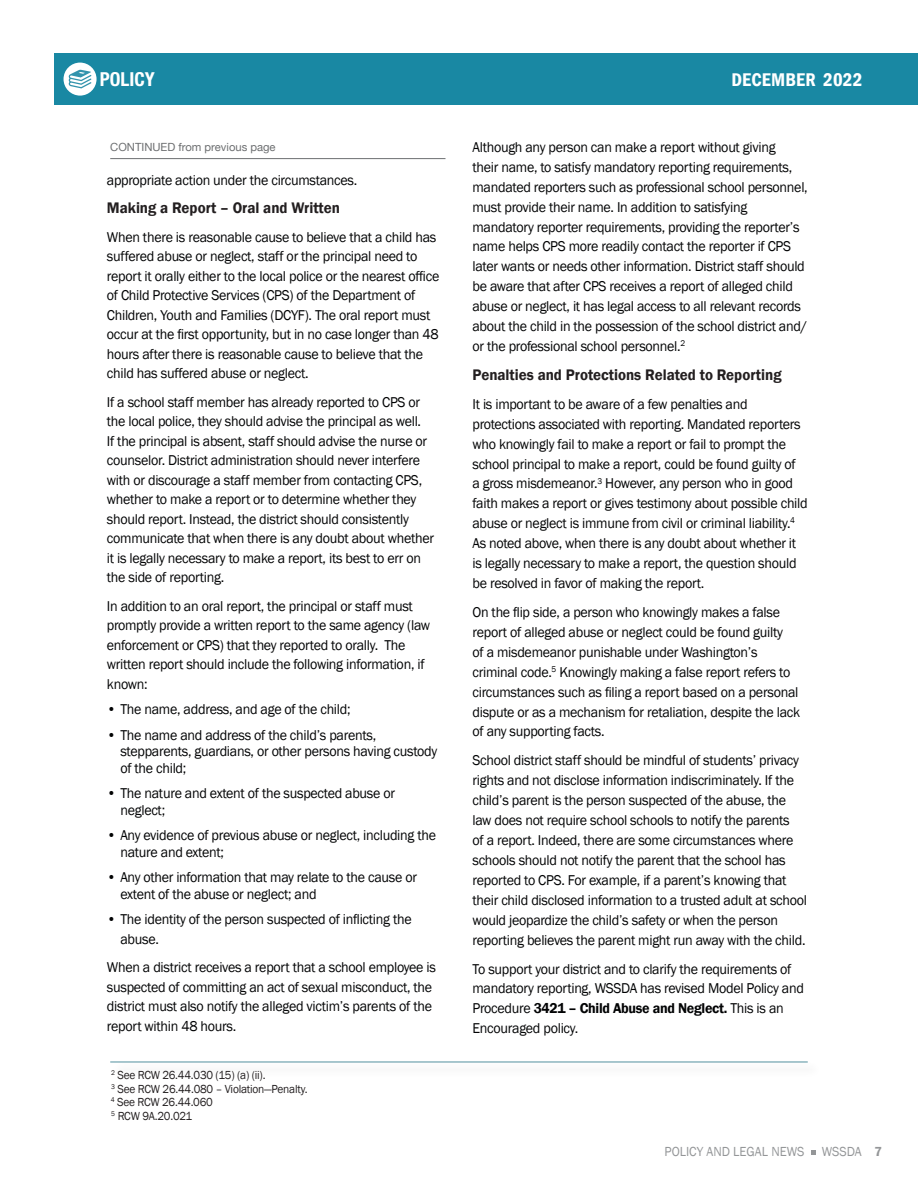
<style>
.page{position:relative;width:918px;height:1188px;background:#fff}
.page>*{position:absolute;margin:0;border:0;box-sizing:border-box;transform-origin:0 0}
.Header_0{font:700 condensed 19.35px "Helvetica Neue LT Std";color:#fff}
.t1{font:600 condensed 18.9px "Franklin Gothic";letter-spacing:.01em;color:#fff}
.t2{font:600 15.75px "Franklin Gothic";color:#231f20;scale:.95 1}
.t3{font:14.7px/20px "Franklin Gothic";letter-spacing:-.02em;color:#020304;scale:.96 1}
.t4{font:13.5px "Franklin Gothic";color:#949698;scale:.95 1}
.t5{font:12px "Franklin Gothic";letter-spacing:-.02em;color:#231f20;scale:.95 1}
.t6{font:11.25px "Helvetica Neue";color:#6d6f71}
.s1{font-weight:600}
</style>
<div class="page">
<svg style="left:811px;top:1150px;width:4px;height:5px"></svg>
<hr style="left:110px;top:158px;width:336px;height:1px;background:#6d6f71">
<div style="left:111px;top:1061px;width:711px;height:17px;background:#fbfbfb"></div>
<hr style="left:110px;top:1062px;width:698px;height:1px;background:#52909e">
<div style="left:54px;top:54px;width:864px;height:51px;background:#1988a3"></div>
<div style="left:64px;top:63px;width:33px;height:33px;background:#fff;border-radius:50%"></div>
<svg style="left:69px;top:70px;width:22px;height:18px"></svg>
<p class="Header_0" style="left:100px;top:68px;width:57px">POLICY</p>
<p class="t1" style="left:731px;top:67px;width:133px">DECEMBER 2022</p>
<p class="t6" style="left:110px;top:139px;width:167px">CONTINUED from previous page</p>
<p class="t3" style="left:107px;top:170px;width:262px">appropriate action under the circumstances.</p>
<p class="t2" style="left:107px;top:198px;width:247px">Making a Report – Oral and Written</p>
<p class="t3" style="left:107px;top:228px;width:348px;line-height:19.5px">When there is reasonable cause to believe that a child has suffered abuse or neglect, staff or the principal need to report it orally either to the local police or the nearest office of Child Protective Services (CPS) of the Department of Children, Youth and Families (DCYF). The oral report must occur at the first opportunity, but in no case longer than 48 hours after there is reasonable cause to believe that the child has suffered abuse or neglect.</p>
<p class="t3" style="left:107px;top:393px;width:342px;line-height:19.5px">If a school staff member has already reported to CPS or the local police, they should advise the principal as well.<br>If the principal is absent, staff should advise the nurse or counselor. District administration should never interfere with or discourage a staff member from contacting CPS, whether to make a report or to determine whether they should report. Instead, the district should consistently communicate that when there is any doubt about whether it is legally necessary to make a report, its best to err on the side of reporting.</p>
<p class="t3" style="left:107px;top:596px;width:338px;line-height:19.5px">In addition to an oral report, the principal or staff must promptly provide a written report to the same agency (law enforcement or CPS) that they reported to orally. The written report should include the following information, if known:</p>
<p class="t3" style="left:107px;top:700px;width:255px">• The name, address, and age of the child;</p>
<p class="t3" style="left:120px;top:727px;width:332px;line-height:16.5px;text-indent:-14px">• The name and address of the child’s parents, stepparents, guardians, or other persons having custody of the child;</p>
<p class="t3" style="left:120px;top:785px;width:288px;line-height:16.5px;text-indent:-14px">• The nature and extent of the suspected abuse or neglect;</p>
<p class="t3" style="left:120px;top:827px;width:330px;line-height:16.5px;text-indent:-14px">• Any evidence of previous abuse or neglect, including the nature and extent;</p>
<p class="t3" style="left:120px;top:869px;width:310px;line-height:16.5px;text-indent:-14px">• Any other information that may relate to the cause or extent of the abuse or neglect; and</p>
<p class="t3" style="left:120px;top:910px;width:305px;line-height:19.5px;text-indent:-14px">• The identity of the person suspected of inflicting the abuse.</p>
<p class="t3" style="left:107px;top:958px;width:344px;line-height:19.5px">When a district receives a report that a school employee is suspected of committing an act of sexual misconduct, the district must also notify the alleged victim’s parents of the report within 48 hours.</p>
<p class="t5" style="left:111px;top:1068px;width:164px"><sup>2</sup> See RCW 26.44.030 (15) (a) (ii).</p>
<p class="t5" style="left:111px;top:1081px;width:208px"><sup>3</sup> See RCW 26.44.080 – Violation—Penalty.</p>
<p class="t5" style="left:111px;top:1095px;width:109px"><sup>4</sup> See RCW 26.44.060</p>
<p class="t5" style="left:111px;top:1108px;width:87px"><sup>5</sup> RCW 9A.20.021</p>
<p class="t3" style="left:472px;top:137px;width:351px">Although any person can make a report without giving<br>their name, to satisfy mandatory reporting requirements, mandated reporters such as professional school personnel, must provide their name. In addition to satisfying mandatory reporter requirements, providing the reporter’s name helps CPS more readily contact the reporter if CPS later wants or needs other information. District staff should be aware that after CPS receives a report of alleged child abuse or neglect, it has legal access to all relevant records about the child in the possession of the school district and/ or the professional school personnel.<sup>2</sup></p>
<p class="t2" style="left:472px;top:365px;width:327px">Penalties and Protections Related to Reporting</p>
<p class="t3" style="left:472px;top:394px;width:351px">It is important to be aware of a few penalties and protections associated with reporting. Mandated reporters who knowingly fail to make a report or fail to prompt the school principal to make a report, could be found guilty of<br>a gross misdemeanor.<sup>3</sup> However, any person who in good faith makes a report or gives testimony about possible child abuse or neglect is immune from civil or criminal liability.<sup>4<br></sup>As noted above, when there is any doubt about whether it is legally necessary to make a report, the question should be resolved in favor of making the report.</p>
<p class="t3" style="left:472px;top:602px;width:343px">On the flip side, a person who knowingly makes a false report of alleged abuse or neglect could be found guilty<br>of a misdemeanor punishable under Washington’s criminal code.<sup>5</sup> Knowingly making a false report refers to circumstances such as filing a report based on a personal dispute or as a mechanism for retaliation, despite the lack of any supporting facts.</p>
<p class="t3" style="left:472px;top:751px;width:350px">School district staff should be mindful of students’ privacy rights and not disclose information indiscriminately. If the child’s parent is the person suspected of the abuse, the law does not require school schools to notify the parents<br>of a report. Indeed, there are some circumstances where schools should not notify the parent that the school has reported to CPS. For example, if a parent’s knowing that their child disclosed information to a trusted adult at school would jeopardize the child’s safety or when the person reporting believes the parent might run away with the child.</p>
<p class="t3" style="left:472px;top:959px;width:347px">To support your district and to clarify the requirements of mandatory reporting, WSSDA has revised Model Policy and Procedure <span class="s1">3421 – Child Abuse and Neglect.</span> This is an Encouraged policy.</p>
<p class="t4" style="left:665px;top:1143px;width:149px">POLICY AND LEGAL NEWS</p>
<p class="t4" style="left:822px;top:1143px;width:65px">WSSDA <span class="s1">7</span></p>
</div>
